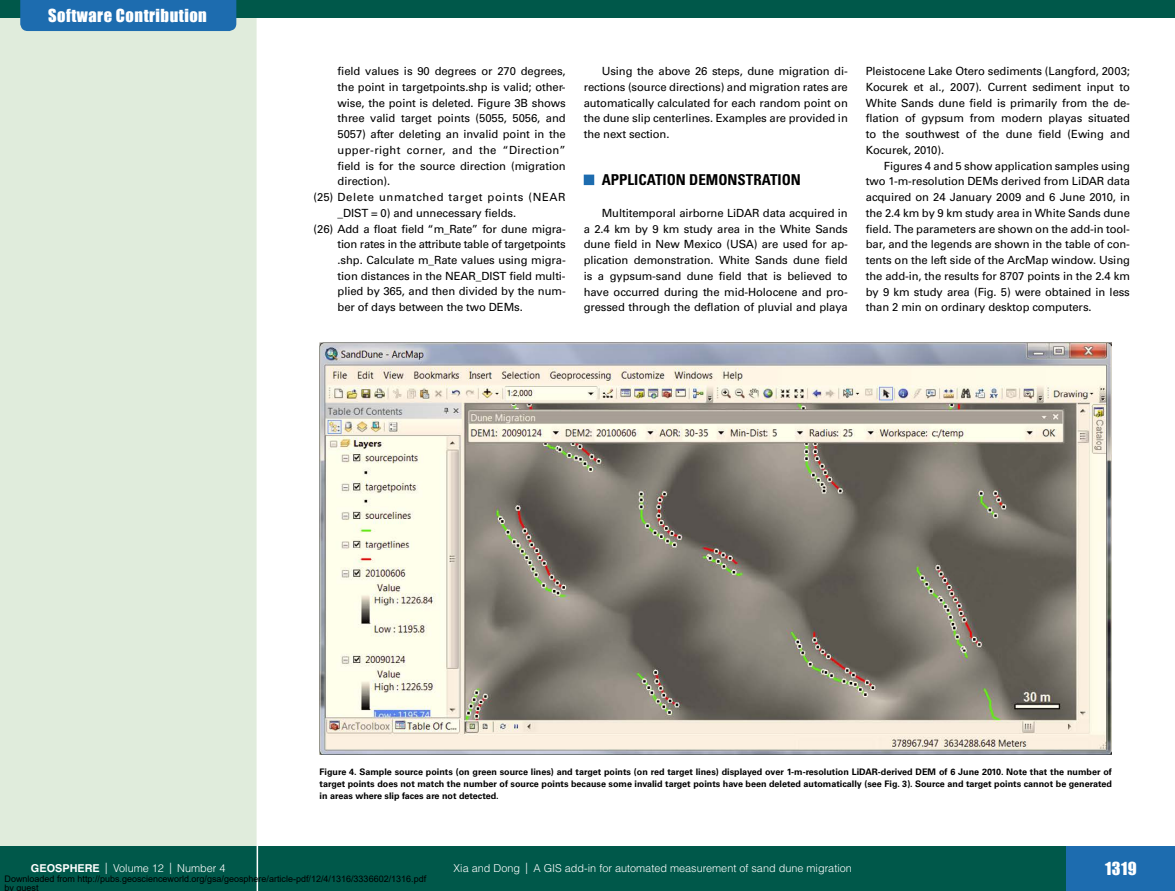
<style>
.page{position:relative;width:1175px;height:891px;background:#fff}
.page>*{position:absolute;margin:0;border:0;box-sizing:border-box;transform-origin:0 0}
.t1{font:16.5px "Impact";letter-spacing:.03em;color:#fff}
.t2{font:700 condensed 15px "Univers";color:#000}
.t3{font:11.25px/15.8px "Univers";letter-spacing:-.01em;color:#000;text-align:justify}
.t4{font:11.25px "Univers";letter-spacing:.05em;color:#000}
.t5{font:11.25px "Univers";letter-spacing:.025em;color:#000}
.t6{font:300 10.8px "Helvetica";color:#fff}
.t7{font:700 9px/12px "Univers";color:#000;text-align:justify}
.t8{font:9px/9px "Arial";color:#000}
.s1{font-weight:700}
.s2{font-size:15.15px}
</style>
<div class="page">
<div style="left:0;top:0;width:256px;height:891px;background:#e0ecdc"></div>
<div style="left:0;top:846px;width:1174px;height:45px;background:#00584a"></div>
<hr style="left:256px;top:0;width:2px;height:891px;background:#fff">
<div style="left:0;top:0;width:1174px;height:18px;background:#00584a"></div>
<div style="left:20px;top:0;width:216px;height:31px;background:#1d6caf"></div>
<div style="left:1066px;top:846px;width:108px;height:45px;background:#1d6caf"></div>
<div style="left:584px;top:175px;width:10px;height:10px;background:#1d6caf"></div>
<img style="left:319px;top:342px;width:793px;height:412px">
<h1 class="t1" style="left:48px;top:3px;width:160px">Software Contribution</h1>
<p class="t3" style="left:338px;top:63px;width:229px">field values is 90 degrees or 270 degrees,</p>
<p class="t3" style="left:338px;top:79px;width:230px">the point in targetpoints.shp is valid; other-</p>
<p class="t3" style="left:338px;top:95px;width:230px">wise, the point is deleted. Figure 3B shows</p>
<p class="t3" style="left:338px;top:110px;width:229px">three valid target points (5055, 5056, and</p>
<p class="t3" style="left:338px;top:126px;width:230px">5057) after deleting an invalid point in the</p>
<p class="t5" style="left:338px;top:143px;width:230px">upper-right corner, and the “Direction”</p>
<p class="t3" style="left:338px;top:158px;width:230px">field is for the source direction (migration</p>
<p class="t3" style="left:338px;top:173px;width:54px">direction).</p>
<p class="t4" style="left:314px;top:190px;width:253px">(25) Delete unmatched target points (NEAR</p>
<p class="t3" style="left:338px;top:205px;width:180px">_DIST = 0) and unnecessary fields.</p>
<p class="t3" style="left:314px;top:221px;width:253px">(26) Add a float field “m_Rate” for dune migra-</p>
<p class="t3" style="left:338px;top:236px;width:229px">tion rates in the attribute table of targetpoints</p>
<p class="t3" style="left:338px;top:252px;width:230px">.shp. Calculate m_Rate values using migra-</p>
<p class="t3" style="left:338px;top:268px;width:229px">tion distances in the NEAR_DIST field multi-</p>
<p class="t3" style="left:338px;top:284px;width:230px">plied by 365, and then divided by the num-</p>
<p class="t3" style="left:338px;top:299px;width:187px">ber of days between the two DEMs.</p>
<p class="t3" style="left:584px;top:63px;width:266px;text-indent:18px">Using the above 26 steps, dune migration di&shy;rections (source directions) and migration rates are automatically calculated for each random point on the dune slip centerlines. Examples are provided in the next section.</p>
<h2 class="t2" style="left:602px;top:171px;width:201px">APPLICATION DEMONSTRATION</h2>
<p class="t3" style="left:584px;top:205px;width:266px;text-indent:18px">Multitemporal airborne LiDAR data acquired in a 2.4 km by 9 km study area in the White Sands dune field in New Mexico (USA) are used for ap&shy;plication demonstration. White Sands dune field is a gypsum-sand dune field that is believed to have occurred during the mid-Holocene and pro&shy;gressed through the deflation of pluvial and playa</p>
<p class="t3" style="left:866px;top:63px;width:266px">Pleistocene Lake Otero sediments (Langford, 2003; Kocurek et al., 2007). Current sediment input to White Sands dune field is primarily from the de&shy;flation of gypsum from modern playas situated to the southwest of the dune field (Ewing and Kocurek, 2010).</p>
<p class="t3" style="left:866px;top:158px;width:266px;text-indent:18px">Figures 4 and 5 show application samples using two 1-m-resolution DEMs derived from LiDAR data acquired on 24 January 2009 and 6 June 2010, in the 2.4 km by 9 km study area in White Sands dune field. The parameters are shown on the add-in tool&shy;bar, and the legends are shown in the table of con&shy;tents on the left side of the ArcMap window. Using the add-in, the results for 8707 points in the 2.4 km by 9 km study area (Fig. 5) were obtained in less than 2 min on ordinary desktop computers.</p>
<p class="t7" style="left:319px;top:765px;width:793px">Figure 4. Sample source points (on green source lines) and target points (on red target lines) displayed over 1-m-resolution LiDAR-derived DEM of 6 June 2010. Note that the number of target points does not match the number of source points because some invalid target points have been deleted automatically (see Fig. 3). Source and target points cannot be generated in areas where slip faces are not detected.</p>
<p class="t6" style="left:31px;top:862px;width:196px"><span class="s1">GEOSPHERE</span> <span class="s2">|</span> Volume 12 <span class="s2">|</span> Number 4</p>
<p class="t6" style="left:453px;top:862px;width:400px">Xia and Dong <span class="s2">|</span> A GIS add-in for automated measurement of sand dune migration</p>
<h1 class="t1" style="left:1105px;top:856px;width:33px">1319</h1>
<p class="t8" style="left:4px;top:875px;width:423px">Downloaded from http://pubs.geoscienceworld.org/gsa/geosphere/article-pdf/12/4/1316/3336602/1316.pdf by guest</p>
</div>
